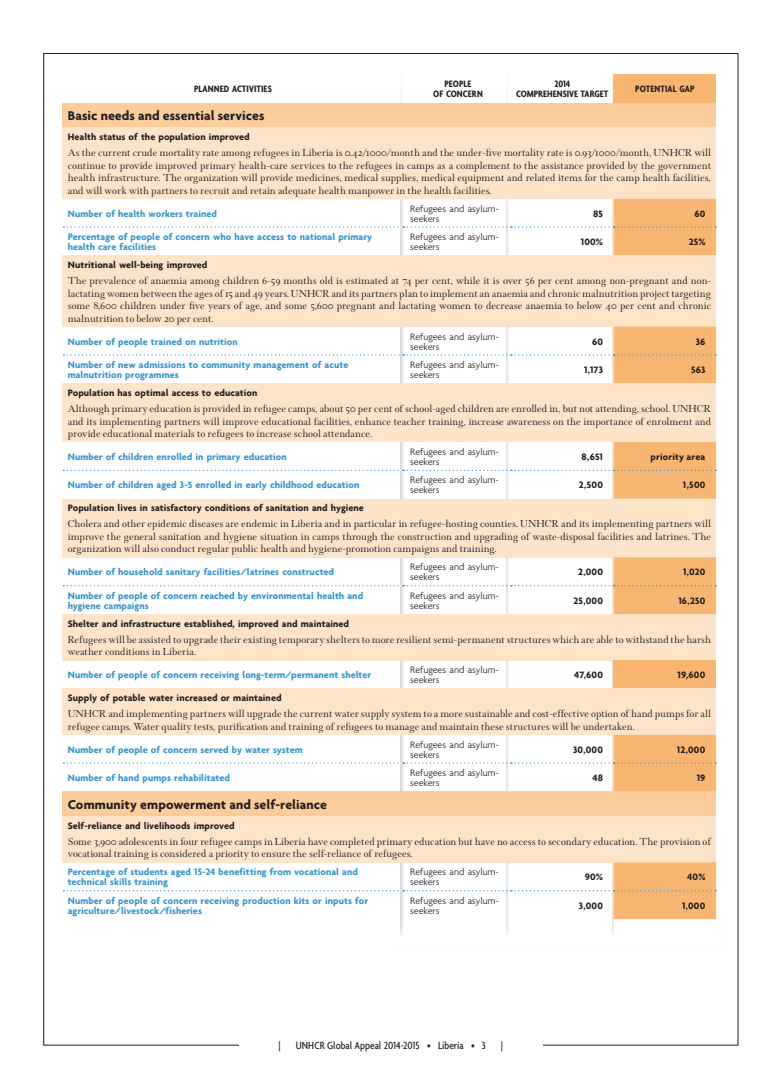
<style>
.page{position:relative;width:780px;height:1088px;background:#fff}
.page>*{position:absolute;margin:0;border:0;box-sizing:border-box;transform-origin:0 0}
.t1{font:700 13.75px "Agenda";letter-spacing:.005em;color:#231f20}
.t2{font:11.25px/12.5px "Wessex";color:#231f20;text-align:justify}
.t3{font:500 condensed 11.25px "Agenda";letter-spacing:-.005em;color:#231f20}
.t4{font:700 10px/10px "Agenda";letter-spacing:.005em;color:#3695ca}
.t5{font:700 10px "Agenda";letter-spacing:.005em;color:#231f20}
.t6{font:300 10px/10px "Agenda";color:#231f20}
.t7{font:700 condensed 10px/10px "Agenda";letter-spacing:.005em;color:#231f20;text-align:center}
</style>
<div class="page">
<div style="left:613px;top:74px;width:103px;height:29px;background:#f8b672"></div>
<div style="left:63px;top:103px;width:653px;height:25px;background:#fbcc9c"></div>
<div style="left:63px;top:128px;width:653px;height:71px;background:#fde4c9"></div>
<svg style="left:63px;top:199px;width:653px;height:56px"></svg>
<div style="left:63px;top:255px;width:653px;height:72px;background:#fde4c9"></div>
<svg style="left:63px;top:327px;width:653px;height:56px"></svg>
<div style="left:63px;top:383px;width:653px;height:59px;background:#fde4c9"></div>
<svg style="left:63px;top:442px;width:653px;height:57px"></svg>
<div style="left:63px;top:499px;width:653px;height:58px;background:#fde4c9"></div>
<svg style="left:63px;top:557px;width:653px;height:57px"></svg>
<div style="left:63px;top:614px;width:653px;height:46px;background:#fde4c9"></div>
<div style="left:613px;top:660px;width:103px;height:28px;background:#f8b672"></div>
<div style="left:63px;top:688px;width:653px;height:47px;background:#fde4c9"></div>
<svg style="left:63px;top:735px;width:653px;height:56px"></svg>
<div style="left:63px;top:791px;width:653px;height:25px;background:#fbcc9c"></div>
<div style="left:63px;top:816px;width:653px;height:46px;background:#fde4c9"></div>
<svg style="left:63px;top:862px;width:653px;height:57px"></svg>
<img style="left:400px;top:922px;width:214px;height:13px">
<p class="t7" style="left:194px;top:84px;width:79px">PLANNED ACTIVITIES</p>
<p class="t7" style="left:433px;top:79px;width:51px">PEOPLE<br>OF CONCERN</p>
<p class="t7" style="left:516px;top:79px;width:94px">2014<br>COMPREHENSIVE TARGET</p>
<p class="t7" style="left:635px;top:84px;width:61px">POTENTIAL GAP</p>
<p class="t1" style="left:68px;top:108px;width:198px">Basic needs and essential services</p>
<p class="t5" style="left:68px;top:131px;width:183px">Health status of the population improved</p>
<p class="t2" style="left:68px;top:147px;width:645px">As the current crude mortality rate among refugees in Liberia is 0.42/1000/month and the under-five mortality rate is 0.93/1000/month, UNHCR will continue to provide improved primary health-care services to the refugees in camps as a complement to the assistance provided by the government health infrastructure. The organization will provide medicines, medical supplies, medical equipment and related items for the camp health facilities, and will work with partners to recruit and retain adequate health manpower in the health facilities.</p>
<p class="t4" style="left:68px;top:208px;width:151px">Number of health workers trained</p>
<p class="t6" style="left:410px;top:203px;width:90px">Refugees and asylum&shy;seekers</p>
<p class="t5" style="left:593px;top:207px;width:12px">85</p>
<p class="t5" style="left:694px;top:207px;width:12px">60</p>
<p class="t4" style="left:68px;top:232px;width:306px">Percentage of people of concern who have access to national primary health care facilities</p>
<p class="t6" style="left:410px;top:232px;width:90px">Refugees and asylum&shy;seekers</p>
<p class="t5" style="left:580px;top:236px;width:24px">100%</p>
<p class="t5" style="left:688px;top:236px;width:18px">25%</p>
<p class="t5" style="left:68px;top:259px;width:141px">Nutritional well-being improved</p>
<p class="t2" style="left:68px;top:274px;width:645px">The prevalence of anaemia among children 6-59 months old is estimated at 74 per cent, while it is over 56 per cent among non-pregnant and non&shy;lactating women between the ages of 15 and 49 years. UNHCR and its partners plan to implement an anaemia and chronic malnutrition project targeting some 8,600 children under five years of age, and some 5,600 pregnant and lactating women to decrease anaemia to below 40 per cent and chronic malnutrition to below 20 per cent.</p>
<p class="t4" style="left:68px;top:336px;width:171px">Number of people trained on nutrition</p>
<p class="t6" style="left:410px;top:331px;width:90px">Refugees and asylum&shy;seekers</p>
<p class="t5" style="left:592px;top:335px;width:12px">60</p>
<p class="t5" style="left:695px;top:335px;width:11px">36</p>
<p class="t4" style="left:68px;top:359px;width:282px">Number of new admissions to community management of acute malnutrition programmes</p>
<p class="t6" style="left:410px;top:360px;width:90px">Refugees and asylum&shy;seekers</p>
<p class="t5" style="left:584px;top:364px;width:20px">1,173</p>
<p class="t5" style="left:691px;top:364px;width:16px">563</p>
<p class="t5" style="left:68px;top:387px;width:191px">Population has optimal access to education</p>
<p class="t2" style="left:68px;top:402px;width:644px">Although primary education is provided in refugee camps, about 50 per cent of school-aged children are enrolled in, but not attending, school. UNHCR and its implementing partners will improve educational facilities, enhance teacher training, increase awareness on the importance of enrolment and provide educational materials to refugees to increase school attendance.</p>
<p class="t4" style="left:68px;top:451px;width:220px">Number of children enrolled in primary education</p>
<p class="t6" style="left:410px;top:447px;width:90px">Refugees and asylum&shy;seekers</p>
<p class="t5" style="left:581px;top:451px;width:23px">8,651</p>
<p class="t5" style="left:650px;top:451px;width:56px">priority area</p>
<p class="t4" style="left:68px;top:480px;width:293px">Number of children aged 3-5 enrolled in early childhood education</p>
<p class="t6" style="left:410px;top:475px;width:90px">Refugees and asylum&shy;seekers</p>
<p class="t5" style="left:579px;top:479px;width:26px">2,500</p>
<p class="t5" style="left:683px;top:479px;width:24px">1,500</p>
<p class="t5" style="left:68px;top:502px;width:297px">Population lives in satisfactory conditions of sanitation and hygiene</p>
<p class="t2" style="left:68px;top:518px;width:644px">Cholera and other epidemic diseases are endemic in Liberia and in particular in refugee-hosting counties. UNHCR and its implementing partners will improve the general sanitation and hygiene situation in camps through the construction and upgrading of waste-disposal facilities and latrines. The organization will also conduct regular public health and hygiene-promotion campaigns and training.</p>
<p class="t4" style="left:68px;top:567px;width:268px">Number of household sanitary facilities/latrines constructed</p>
<p class="t6" style="left:410px;top:562px;width:90px">Refugees and asylum&shy;seekers</p>
<p class="t5" style="left:578px;top:566px;width:27px">2,000</p>
<p class="t5" style="left:683px;top:566px;width:24px">1,020</p>
<p class="t4" style="left:68px;top:590px;width:297px">Number of people of concern reached by environmental health and hygiene campaigns</p>
<p class="t6" style="left:410px;top:590px;width:90px">Refugees and asylum&shy;seekers</p>
<p class="t5" style="left:573px;top:594px;width:31px">25,000</p>
<p class="t5" style="left:678px;top:594px;width:29px">16,250</p>
<p class="t5" style="left:68px;top:617px;width:283px">Shelter and infrastructure established, improved and maintained</p>
<p class="t2" style="left:68px;top:633px;width:644px">Refugees will be assisted to upgrade their existing temporary shelters to more resilient semi-permanent structures which are able to withstand the harsh weather conditions in Liberia.</p>
<p class="t4" style="left:68px;top:670px;width:305px">Number of people of concern receiving long-term/permanent shelter</p>
<p class="t6" style="left:410px;top:665px;width:90px">Refugees and asylum&shy;seekers</p>
<p class="t5" style="left:574px;top:669px;width:30px">47,600</p>
<p class="t5" style="left:677px;top:669px;width:29px">19,600</p>
<p class="t5" style="left:68px;top:692px;width:215px">Supply of potable water increased or maintained</p>
<p class="t2" style="left:68px;top:708px;width:644px">UNHCR and implementing partners will upgrade the current water supply system to a more sustainable and cost-effective option of hand pumps for all refugee camps. Water quality tests, purification and training of refugees to manage and maintain these structures will be undertaken.</p>
<p class="t4" style="left:68px;top:744px;width:236px">Number of people of concern served by water system</p>
<p class="t6" style="left:410px;top:739px;width:90px">Refugees and asylum&shy;seekers</p>
<p class="t5" style="left:573px;top:743px;width:31px">30,000</p>
<p class="t5" style="left:677px;top:743px;width:30px">12,000</p>
<p class="t4" style="left:68px;top:772px;width:164px">Number of hand pumps rehabilitated</p>
<p class="t6" style="left:410px;top:768px;width:90px">Refugees and asylum&shy;seekers</p>
<p class="t5" style="left:592px;top:772px;width:12px">48</p>
<p class="t5" style="left:696px;top:772px;width:10px">19</p>
<p class="t1" style="left:68px;top:796px;width:261px">Community empowerment and self-reliance</p>
<p class="t5" style="left:68px;top:819px;width:168px">Self-reliance and livelihoods improved</p>
<p class="t2" style="left:68px;top:835px;width:644px">Some 3,900 adolescents in four refugee camps in Liberia have completed primary education but have no access to secondary education. The provision of vocational training is considered a priority to ensure the self-reliance of refugees.</p>
<p class="t4" style="left:68px;top:867px;width:292px">Percentage of students aged 15-24 benefitting from vocational and technical skills training</p>
<p class="t6" style="left:410px;top:867px;width:90px">Refugees and asylum&shy;seekers</p>
<p class="t5" style="left:584px;top:871px;width:20px">90%</p>
<p class="t5" style="left:687px;top:871px;width:20px">40%</p>
<p class="t4" style="left:68px;top:895px;width:302px">Number of people of concern receiving production kits or inputs for agriculture/livestock/fisheries</p>
<p class="t6" style="left:410px;top:895px;width:90px">Refugees and asylum&shy;seekers</p>
<p class="t5" style="left:578px;top:899px;width:26px">3,000</p>
<p class="t5" style="left:682px;top:899px;width:25px">1,000</p>
<p class="t3" style="left:278px;top:1039px;width:4px">|</p>
<p class="t3" style="left:296px;top:1039px;width:192px">UNHCR Global Appeal 2014-2015 • Liberia • 3</p>
<p class="t3" style="left:500px;top:1039px;width:4px">|</p>
</div>
